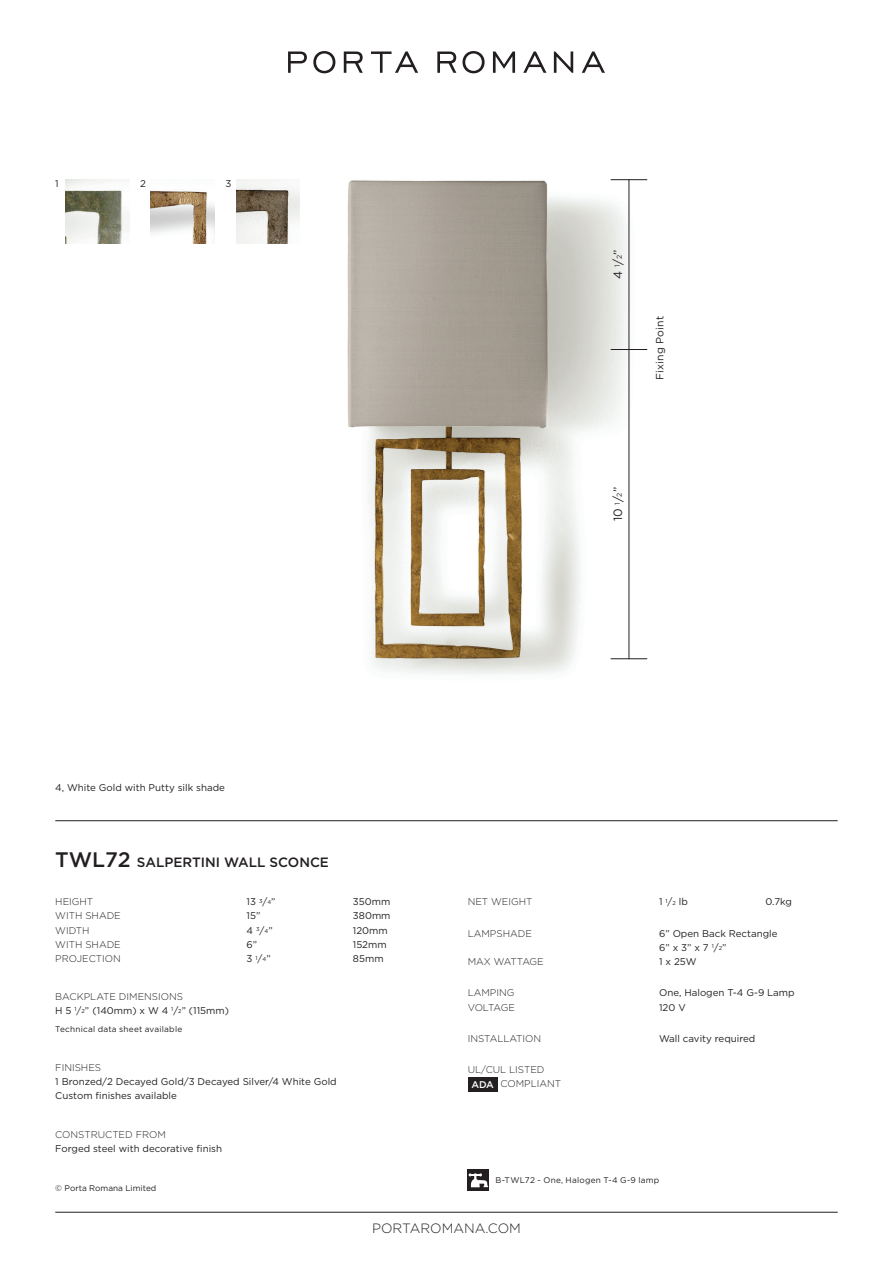
<style>
.page{position:relative;width:893px;height:1263px;background:#fff}
.page>*{position:absolute;margin:0;border:0;box-sizing:border-box;transform-origin:0 0}
.lamp_code_no{font:500 13.5px "Gotham";color:#231f20}
.t1{font:300 13.5px "Gotham";color:#231f20}
.body{font:12px "Gotham";color:#231f20}
.body-2{font:10.5px "Gotham";letter-spacing:.015em;color:#231f20}
.body-3{font:9.75px/14.2px "Gotham";color:#231f20}
.body-4{font:300 9.75px "Gotham";color:#231f20}
.body-5{font:300 9.75px "Gotham";letter-spacing:-.02em;color:#231f20}
.body-6{font:300 9.75px "Gotham";letter-spacing:-.04em;color:#231f20}
.price_line{font:500 9.75px "Gotham";color:#fff}
.body-7{font:8.25px "Gotham";letter-spacing:.025em;color:#231f20}
.designed_by{font:8.25px "Gotham";color:#231f20}
.s1{font-size:7.05px}
.s2{font-size:21px}
.s3{font-size:5.7px}
.s4{font-weight:300}
</style>
<div class="page">
<img style="left:204px;top:51px;width:444px;height:624px">
<hr style="left:55px;top:820px;width:783px;height:1px;background:#231f20">
<div style="left:468px;top:1077px;width:29px;height:14px;background:#231f20"></div>
<hr style="left:55px;top:1212px;width:783px;height:1px;background:#231f20">
<svg style="left:288px;top:51px;width:19px;height:22px"></svg>
<svg style="left:313px;top:51px;width:22px;height:22px"></svg>
<svg style="left:462px;top:51px;width:23px;height:22px"></svg>
<svg style="left:344px;top:51px;width:19px;height:22px"></svg>
<svg style="left:493px;top:52px;width:22px;height:21px"></svg>
<svg style="left:523px;top:52px;width:23px;height:21px"></svg>
<svg style="left:554px;top:52px;width:19px;height:21px"></svg>
<svg style="left:371px;top:51px;width:47px;height:22px"></svg>
<svg style="left:582px;top:52px;width:23px;height:21px"></svg>
<svg style="left:437px;top:52px;width:19px;height:21px"></svg>
<hr style="left:629px;top:179px;width:1px;height:480px;background:#231f20">
<hr style="left:611px;top:349px;width:36px;height:1px;background:#231f20">
<hr style="left:611px;top:179px;width:36px;height:1px;background:#231f20">
<hr style="left:611px;top:658px;width:36px;height:1px;background:#231f20">
<img style="left:66px;top:179px;width:64px;height:64px">
<img style="left:151px;top:179px;width:64px;height:64px">
<img style="left:236px;top:179px;width:64px;height:64px">
<div style="left:468px;top:1169px;width:21px;height:22px;background:#231f20"></div>
<svg style="left:469px;top:1173px;width:19px;height:14px"></svg>
<p class="body-3" style="left:55px;top:176px;width:5px">1</p>
<p class="body-3" style="left:140px;top:176px;width:7px">2</p>
<p class="body-3" style="left:225px;top:176px;width:7px">3</p>
<p class="body" style="left:610px;top:279px;width:31px;rotate:-90deg">4 <sup>1</sup>/<span class="s1">2</span>”</p>
<p class="body-2" style="left:653px;top:380px;width:65px;rotate:-90deg">Fixing Point</p>
<p class="body" style="left:610px;top:521px;width:36px;rotate:-90deg">10 <sup>1</sup>/<span class="s1">2</span>”</p>
<p class="body-3" style="left:55px;top:780px;width:171px">4, White Gold with Putty silk shade</p>
<p class="lamp_code_no" style="left:55px;top:854px;width:275px"><span class="s2">TWL72</span> SALPERTINI WALL SCONCE</p>
<p class="body-4" style="left:55px;top:895px;width:39px">HEIGHT</p>
<p class="body-3" style="left:247px;top:894px;width:30px">13 <sup>3</sup>/<span class="s3">4</span>”</p>
<p class="body-3" style="left:353px;top:894px;width:39px">350mm</p>
<p class="body-4" style="left:55px;top:910px;width:67px">WITH SHADE</p>
<p class="body-3" style="left:247px;top:908px;width:15px">15”</p>
<p class="body-3" style="left:353px;top:908px;width:39px">380mm</p>
<p class="body-4" style="left:55px;top:924px;width:36px">WIDTH</p>
<p class="body-3" style="left:247px;top:923px;width:28px">4 <sup>3</sup>/<span class="s3">4</span>”</p>
<p class="body-3" style="left:353px;top:923px;width:36px">120mm</p>
<p class="body-4" style="left:55px;top:938px;width:67px">WITH SHADE</p>
<p class="body-3" style="left:247px;top:937px;width:12px">6”</p>
<p class="body-3" style="left:353px;top:937px;width:35px">152mm</p>
<p class="body-4" style="left:55px;top:952px;width:67px">PROJECTION</p>
<p class="body-3" style="left:247px;top:951px;width:26px">3 <sup>1</sup>/<span class="s3">4</span>”</p>
<p class="body-3" style="left:353px;top:951px;width:32px">85mm</p>
<p class="body-3" style="left:55px;top:989px;width:175px"><span class="s4">BACKPLATE DIMENSIONS<br></span>H 5 <sup>1</sup>/<span class="s3">2</span>” (140mm) x W 4 <sup>1</sup>/<span class="s3">2</span>” (115mm)</p>
<p class="body-7" style="left:55px;top:1024px;width:128px">Technical data sheet available</p>
<p class="body-3" style="left:55px;top:1060px;width:283px"><span class="s4">FINISHES<br></span>1 Bronzed/2 Decayed Gold/3 Decayed Silver/4 White Gold<br>Custom finishes available</p>
<p class="body-3" style="left:55px;top:1127px;width:168px"><span class="s4">CONSTRUCTED FROM<br></span>Forged steel with decorative finish</p>
<p class="designed_by" style="left:55px;top:1182px;width:103px">© Porta Romana Limited</p>
<p class="body-4" style="left:468px;top:896px;width:66px">NET WEIGHT</p>
<p class="body-3" style="left:659px;top:895px;width:30px">1 <sup>1</sup>/<span class="s3">2</span> lb</p>
<p class="body-3" style="left:765px;top:895px;width:28px">0.7kg</p>
<p class="body-4" style="left:468px;top:927px;width:66px">LAMPSHADE</p>
<p class="body-3" style="left:659px;top:926px;width:120px">6” Open Back Rectangle<br>6” x 3” x 7 <sup>1</sup>/<span class="s3">2</span>”</p>
<p class="body-5" style="left:468px;top:955px;width:78px">MAX WATTAGE</p>
<p class="body-3" style="left:659px;top:954px;width:39px">1 x 25W</p>
<p class="body-4" style="left:468px;top:987px;width:48px">LAMPING</p>
<p class="body-3" style="left:659px;top:986px;width:137px">One, Halogen T-4 G-9 Lamp</p>
<p class="body-6" style="left:468px;top:1001px;width:49px">VOLTAGE</p>
<p class="body-3" style="left:659px;top:1000px;width:28px">120 V</p>
<p class="body-4" style="left:468px;top:1032px;width:75px">INSTALLATION</p>
<p class="body-3" style="left:659px;top:1031px;width:98px">Wall cavity required</p>
<p class="body-4" style="left:468px;top:1063px;width:78px">UL/CUL LISTED</p>
<p class="price_line" style="left:471px;top:1078px;width:24px">ADA</p>
<p class="body-4" style="left:500px;top:1078px;width:62px">COMPLIANT</p>
<p class="body-7" style="left:495px;top:1175px;width:165px">B-TWL72 - One, Halogen T-4 G-9 lamp</p>
<p class="t1" style="left:372px;top:1220px;width:150px">PORTAROMANA.COM</p>
</div>
